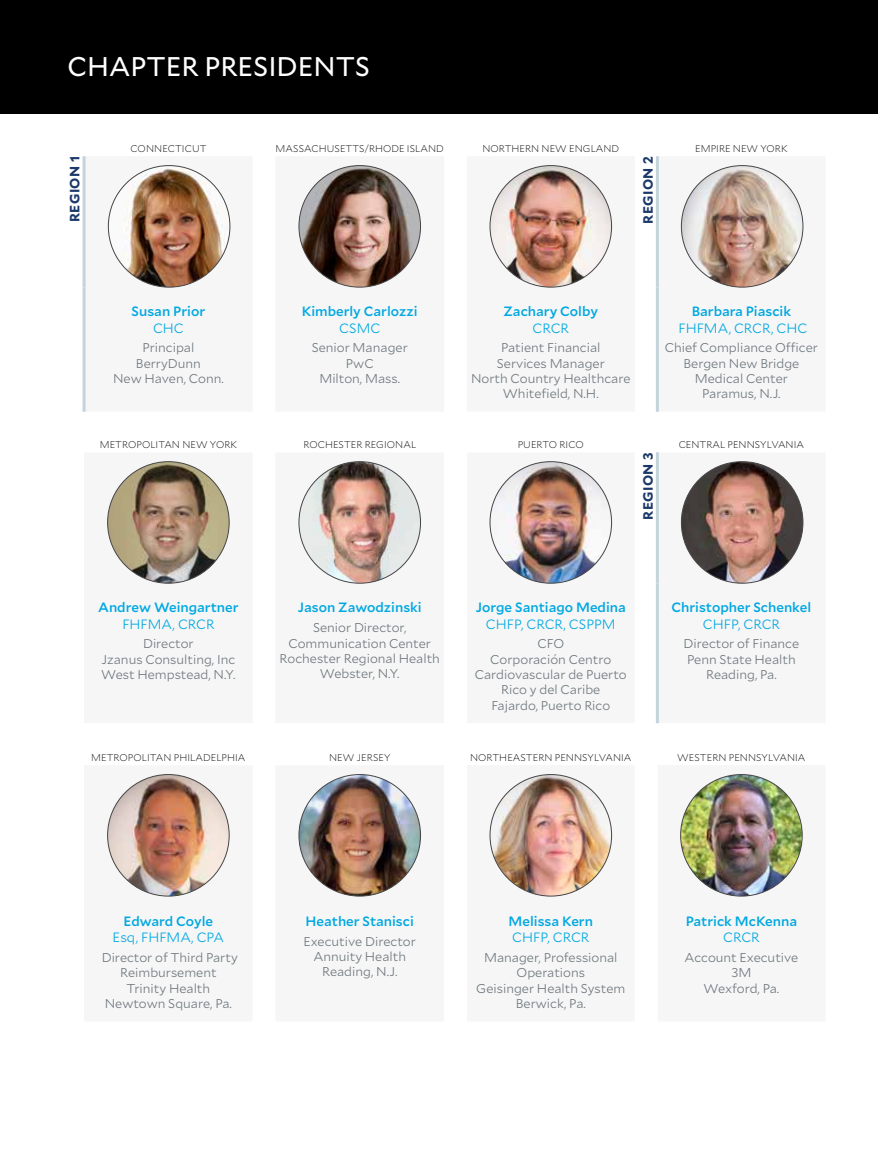
<style>
.page{position:relative;width:878px;height:1175px;background:#fff}
.page>*{position:absolute;margin:0;border:0;box-sizing:border-box;transform-origin:0 0}
.t1{font:27px "Mallory";color:#fff}
.t2{font:500 13.5px "Mallory";color:#00a8e1}
.t3{font:300 13.5px "Mallory";color:#00a8e1}
.t4{font:700 13.5px "Mallory";letter-spacing:.025em;color:#1a3868}
.t5{font:300 12.75px/15.3px "Mallory";color:#6e777d;text-align:center}
.t6{font:200 9.75px "Mallory";letter-spacing:.01em;color:#000}
</style>
<div class="page">
<div style="left:0;top:0;width:878px;height:114px;background:#000"></div>
<svg style="left:299px;top:461px;width:314px;height:436px;fill:#f6f6f6"></svg>
<svg style="left:82px;top:156px;width:4px;height:131px"></svg>
<hr style="left:656px;top:156px;width:2px;height:131px;background:#c4d3dc">
<hr style="left:656px;top:452px;width:2px;height:131px;background:#c4d3dc">
<svg style="left:82px;top:287px;width:4px;height:125px"></svg>
<hr style="left:656px;top:287px;width:2px;height:125px;background:#c4d3dc">
<hr style="left:656px;top:583px;width:2px;height:140px;background:#c4d3dc">
<img style="left:108px;top:166px;width:122px;height:121px;border-radius:61px">
<img style="left:299px;top:166px;width:121px;height:121px;border-radius:61px">
<img style="left:490px;top:166px;width:121px;height:121px;border-radius:61px">
<img style="left:681px;top:166px;width:121px;height:121px;border-radius:61px">
<img style="left:108px;top:461px;width:121px;height:122px;border-radius:61px">
<img style="left:299px;top:461px;width:121px;height:122px;border-radius:61px">
<img style="left:490px;top:461px;width:121px;height:122px;border-radius:61px">
<img style="left:681px;top:461px;width:121px;height:122px;border-radius:61px">
<img style="left:108px;top:774px;width:121px;height:122px;border-radius:61px">
<img style="left:299px;top:774px;width:121px;height:122px;border-radius:61px">
<img style="left:490px;top:774px;width:121px;height:122px;border-radius:61px">
<img style="left:680px;top:774px;width:122px;height:122px;border-radius:61px">
<h1 class="t1" style="left:68px;top:47px;width:304px">CHAPTER PRESIDENTS</h1>
<p class="t6" style="left:130px;top:141px;width:78px">CONNECTICUT</p>
<p class="t6" style="left:275px;top:141px;width:170px">MASSACHUSETTS/RHODE ISLAND</p>
<p class="t6" style="left:482px;top:141px;width:138px">NORTHERN NEW ENGLAND</p>
<p class="t6" style="left:695px;top:141px;width:94px">EMPIRE NEW YORK</p>
<p class="t4" style="left:65px;top:222px;width:67px;rotate:-90deg">REGION 1</p>
<p class="t4" style="left:638px;top:224px;width:69px;rotate:-90deg">REGION 2</p>
<p class="t2" style="left:132px;top:302px;width:75px">Susan Prior</p>
<p class="t3" style="left:153px;top:318px;width:32px">CHC</p>
<p class="t5" style="left:113px;top:339px;width:112px">Principal<br>BerryDunn<br>New Haven, Conn.</p>
<p class="t2" style="left:302px;top:302px;width:117px">Kimberly Carlozzi</p>
<p class="t3" style="left:339px;top:318px;width:43px">CSMC</p>
<p class="t5" style="left:312px;top:339px;width:98px">Senior Manager<br>PwC<br>Milton, Mass.</p>
<p class="t2" style="left:503px;top:302px;width:96px">Zachary Colby</p>
<p class="t3" style="left:532px;top:318px;width:38px">CRCR</p>
<p class="t5" style="left:471px;top:339px;width:161px">Patient Financial<br>Services Manager<br>North Country Healthcare<br>Whitefield, N.H.</p>
<p class="t2" style="left:691px;top:302px;width:101px">Barbara Piascik</p>
<p class="t3" style="left:678px;top:318px;width:130px">FHFMA, CRCR, CHC</p>
<p class="t5" style="left:665px;top:339px;width:154px">Chief Compliance Officer<br>Bergen New Bridge<br>Medical Center<br>Paramus, N.J.</p>
<p class="t6" style="left:100px;top:437px;width:139px">METROPOLITAN NEW YORK</p>
<p class="t6" style="left:303px;top:437px;width:114px">ROCHESTER REGIONAL</p>
<p class="t6" style="left:517px;top:437px;width:68px">PUERTO RICO</p>
<p class="t6" style="left:678px;top:437px;width:127px">CENTRAL PENNSYLVANIA</p>
<p class="t4" style="left:638px;top:519px;width:69px;rotate:-90deg">REGION 3</p>
<p class="t2" style="left:98px;top:598px;width:142px">Andrew Weingartner</p>
<p class="t3" style="left:122px;top:614px;width:93px">FHFMA, CRCR</p>
<p class="t5" style="left:101px;top:635px;width:136px">Director<br>Jzanus Consulting, Inc<br>West Hempstead, N.Y.</p>
<p class="t2" style="left:298px;top:598px;width:125px">Jason Zawodzinski</p>
<p class="t5" style="left:279px;top:619px;width:162px">Senior Director,<br>Communication Center<br>Rochester Regional Health<br>Webster, N.Y.</p>
<p class="t2" style="left:475px;top:598px;width:152px">Jorge Santiago Medina</p>
<p class="t3" style="left:486px;top:614px;width:131px">CHFP, CRCR, CSPPM</p>
<p class="t5" style="left:475px;top:635px;width:153px">CFO<br>Corporación Centro<br>Cardiovascular de Puerto<br>Rico y del Caribe<br>Fajardo, Puerto Rico</p>
<p class="t2" style="left:671px;top:598px;width:141px">Christopher Schenkel</p>
<p class="t3" style="left:703px;top:614px;width:78px">CHFP, CRCR</p>
<p class="t5" style="left:683px;top:635px;width:117px">Director of Finance<br>Penn State Health<br>Reading, Pa.</p>
<p class="t6" style="left:91px;top:750px;width:156px">METROPOLITAN PHILADELPHIA</p>
<p class="t6" style="left:329px;top:750px;width:63px">NEW JERSEY</p>
<p class="t6" style="left:470px;top:750px;width:163px">NORTHEASTERN PENNSYLVANIA</p>
<p class="t6" style="left:677px;top:750px;width:130px">WESTERN PENNSYLVANIA</p>
<p class="t2" style="left:124px;top:911px;width:91px">Edward Coyle</p>
<p class="t3" style="left:113px;top:927px;width:113px">Esq, FHFMA, CPA</p>
<p class="t5" style="left:102px;top:949px;width:138px">Director of Third Party<br>Reimbursement<br>Trinity Health<br>Newtown Square, Pa.</p>
<p class="t2" style="left:305px;top:911px;width:110px">Heather Stanisci</p>
<p class="t5" style="left:303px;top:933px;width:114px">Executive Director<br>Annuity Health<br>Reading, N.J.</p>
<p class="t2" style="left:508px;top:911px;width:86px">Melissa Kern</p>
<p class="t3" style="left:512px;top:927px;width:78px">CHFP, CRCR</p>
<p class="t5" style="left:476px;top:949px;width:150px">Manager, Professional<br>Operations<br>Geisinger Health System<br>Berwick, Pa.</p>
<p class="t2" style="left:685px;top:911px;width:113px">Patrick McKenna</p>
<p class="t3" style="left:723px;top:927px;width:38px">CRCR</p>
<p class="t5" style="left:684px;top:949px;width:115px">Account Executive<br>3M<br>Wexford, Pa.</p>
</div>
